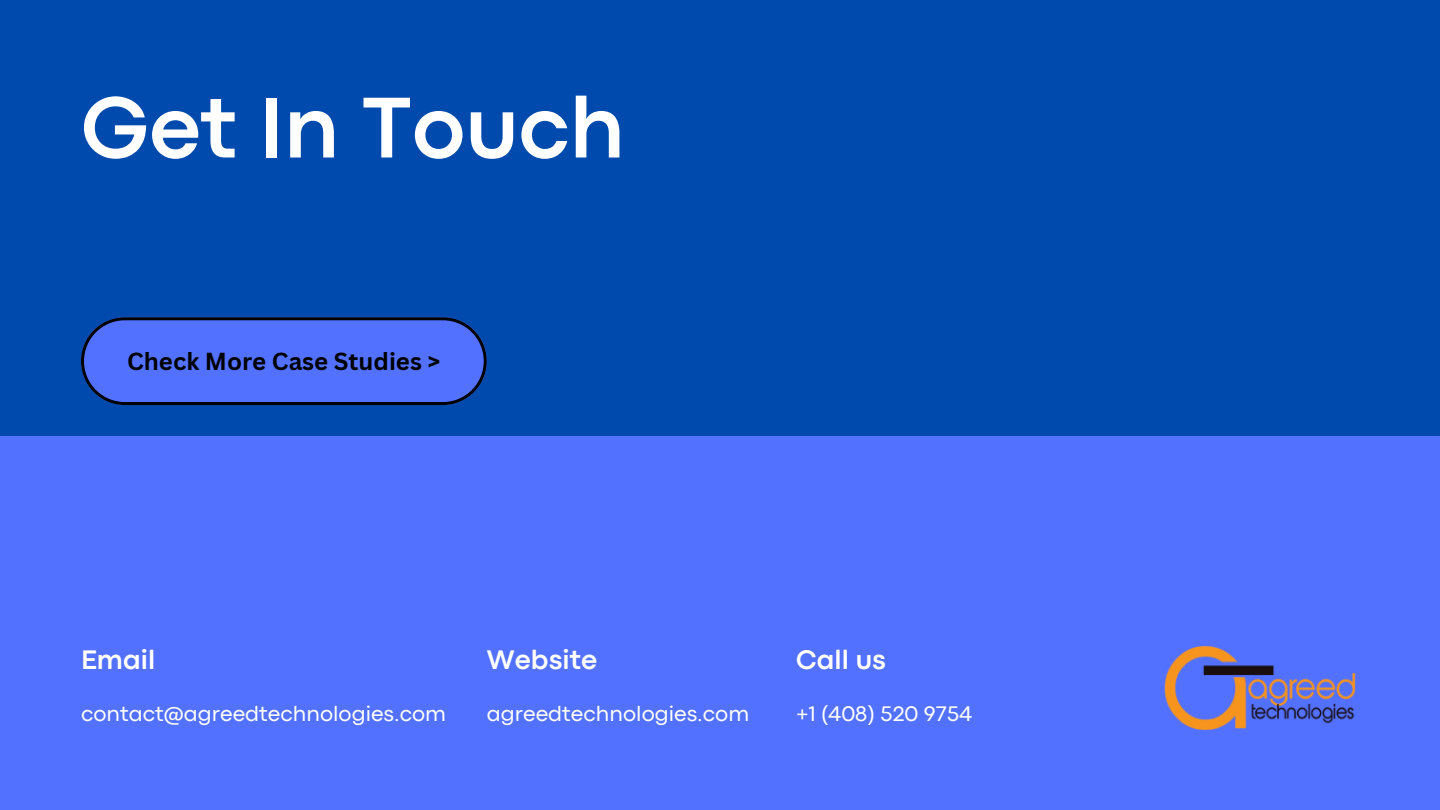
<style>
.page{position:relative;width:1440px;height:810px;background:#5271ff}
.page>*{position:absolute;margin:0;border:0;box-sizing:border-box;transform-origin:0 0}
.t1{font:700 90px "Codec Pro";color:#fff}
.t2{font:700 28px "Codec Pro";color:#fff}
.t3{font:700 24px "Canva Sans";color:#000}
.t4{font:22px "Codec Pro";color:#fff}
</style>
<div class="page">
<div style="left:0;top:0;width:1440px;height:436px;background:#004aad"></div>
<img style="left:1164px;top:646px;width:192px;height:83px">
<svg style="left:81px;top:317px;width:406px;height:88px;background:#4766e7"></svg>
<p class="t1" style="left:81px;top:96px;width:546px">Get In Touch</p>
<p class="t3" style="left:127px;top:344px;width:315px">Check More Case Studies &gt;</p>
<p class="t2" style="left:81px;top:650px;width:76px">Email</p>
<p class="t4" style="left:81px;top:706px;width:367px">contact@agreedtechnologies.com</p>
<p class="t2" style="left:487px;top:650px;width:112px">Website</p>
<p class="t4" style="left:487px;top:706px;width:264px">agreedtechnologies.com</p>
<p class="t2" style="left:796px;top:650px;width:91px">Call us</p>
<p class="t4" style="left:796px;top:706px;width:177px">+1 (408) 520 9754</p>
</div>
